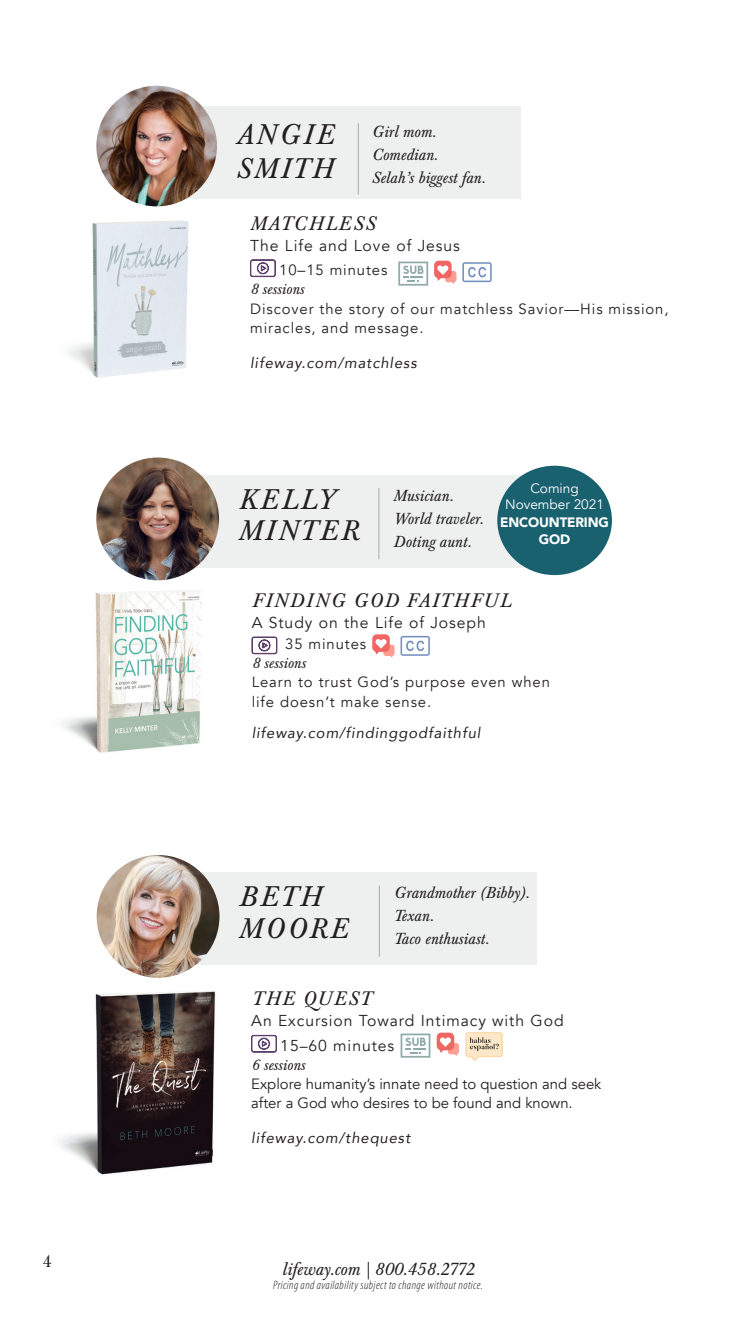
<style>
.page{position:relative;width:756px;height:1323px;background:#fff}
.page>*{position:absolute;margin:0;border:0;box-sizing:border-box;transform-origin:0 0}
.t1{font:italic 28px/31.5px "Baskerville BE";letter-spacing:.105em;color:#231f20}
.t2{font:italic 19.25px "Baskerville BE";letter-spacing:.105em;color:#231f20}
.t3{font:italic 17.5px "Baskerville BE";color:#231f20}
.t4{font:17.5px "Baskerville BE";color:#231f20}
.t5{font:italic 15.75px "Baskerville BE";color:#231f20}
.t6{font:15.75px "Avenir";letter-spacing:.06em;color:#231f20}
.product_description{font:14.88px/19.2px "Avenir";letter-spacing:.06em;color:#231f20}
.product_description-2{font:14.88px/19.2px "Avenir";color:#231f20}
.t7{font:italic 14.88px "Avenir";letter-spacing:.06em;color:#231f20}
.t8{font:italic 14.88px "Baskerville BE";color:#231f20}
.t9{font:13.65px "Avenir";color:#fff}
.t10{font:900 13.65px "Avenir";letter-spacing:-.01em;color:#fff}
.t11{font:italic 300 condensed 12.25px "Myriad Pro";letter-spacing:.03em;color:#231f20}
.s1{font-size:15.75px}
</style>
<div class="page">
<div style="left:183px;top:106px;width:337px;height:93px;background:#eeefef"></div>
<svg style="left:250px;top:259px;width:26px;height:18px"></svg>
<svg style="left:398px;top:262px;width:30px;height:24px"></svg>
<svg style="left:434px;top:261px;width:22px;height:23px"></svg>
<svg style="left:462px;top:262px;width:30px;height:20px"></svg>
<img style="left:96px;top:86px;width:121px;height:120px;border-radius:60px">
<img style="left:69px;top:199px;width:120px;height:179px">
<hr style="left:358px;top:123px;width:1px;height:72px;background:#a7aaac">
<div style="left:176px;top:475px;width:360px;height:93px;background:#eeefef"></div>
<svg style="left:251px;top:636px;width:26px;height:18px"></svg>
<svg style="left:372px;top:634px;width:23px;height:24px"></svg>
<svg style="left:401px;top:636px;width:29px;height:20px"></svg>
<img style="left:63px;top:590px;width:139px;height:163px">
<img style="left:96px;top:458px;width:123px;height:122px;border-radius:61px">
<hr style="left:378px;top:488px;width:1px;height:71px;background:#a7aaac">
<img style="left:60px;top:991px;width:205px;height:184px">
<svg style="left:251px;top:1035px;width:26px;height:18px"></svg>
<svg style="left:401px;top:1034px;width:29px;height:24px"></svg>
<svg style="left:437px;top:1033px;width:22px;height:23px"></svg>
<svg style="left:465px;top:1032px;width:38px;height:29px"></svg>
<div style="left:176px;top:872px;width:360px;height:93px;background:#eeefef"></div>
<img style="left:97px;top:855px;width:122px;height:123px;border-radius:61px">
<hr style="left:379px;top:885px;width:1px;height:72px;background:#a7aaac">
<div style="left:497px;top:466px;width:115px;height:109px;background:#1a6170;border-radius:50%"></div>
<p class="t4" style="left:43px;top:1251px;width:11px">4</p>
<p class="t1" style="left:235px;top:120px;width:99px">ANGIE</p>
<p class="t1" style="left:235px;top:154px;width:98px">SMITH</p>
<p class="t5" style="left:372px;top:123px;width:66px">Girl mom.</p>
<p class="t5" style="left:372px;top:146px;width:67px">Comedian.</p>
<p class="t5" style="left:372px;top:169px;width:115px">Selah’s biggest fan.</p>
<p class="t2" style="left:250px;top:212px;width:126px">MATCHLESS</p>
<p class="t6" style="left:250px;top:236px;width:211px">The Life and Love of Jesus</p>
<p class="product_description" style="left:279px;top:261px;width:110px">10<span class="s1">–</span>15 minutes</p>
<p class="t8" style="left:250px;top:281px;width:55px">8 sessions</p>
<p class="product_description" style="left:250px;top:299px;width:420px">Discover the story of our matchless Savior—His mission, miracles, and message.</p>
<p class="t7" style="left:250px;top:354px;width:168px">lifeway.com/matchless</p>
<p class="t1" style="left:238px;top:485px;width:122px">KELLY<br>MINTER</p>
<p class="t5" style="left:393px;top:487px;width:61px">Musician.</p>
<p class="t5" style="left:393px;top:510px;width:91px">World traveler.</p>
<p class="t5" style="left:393px;top:533px;width:79px">Doting aunt.</p>
<p class="t9" style="left:530px;top:480px;width:50px">Coming</p>
<p class="t9" style="left:505px;top:497px;width:100px">November 2021</p>
<p class="t10" style="left:500px;top:510px;width:110px">ENCOUNTERING</p>
<p class="t10" style="left:539px;top:528px;width:33px">GOD</p>
<p class="t2" style="left:252px;top:589px;width:261px">FINDING GOD FAITHFUL</p>
<p class="t6" style="left:252px;top:613px;width:236px">A Study on the Life of Joseph</p>
<p class="product_description" style="left:285px;top:634px;width:83px">35 minutes</p>
<p class="t8" style="left:252px;top:655px;width:55px">8 sessions</p>
<p class="product_description" style="left:252px;top:673px;width:300px">Learn to trust God’s purpose even when life doesn’t make sense.</p>
<p class="t7" style="left:252px;top:724px;width:230px">lifeway.com/findinggodfaithful</p>
<p class="t1" style="left:238px;top:882px;width:110px">BETH<br>MOORE</p>
<p class="t5" style="left:394px;top:884px;width:137px">Grandmother (Bibby).</p>
<p class="t5" style="left:394px;top:907px;width:41px">Texan.</p>
<p class="t5" style="left:394px;top:930px;width:97px">Taco enthusiast.</p>
<p class="t2" style="left:251px;top:988px;width:121px">THE QUEST</p>
<p class="t6" style="left:251px;top:1011px;width:314px">An Excursion Toward Intimacy with God</p>
<p class="t6" style="left:280px;top:1036px;width:116px">15–60 minutes</p>
<p class="t8" style="left:251px;top:1056px;width:55px">6 sessions</p>
<p class="product_description-2" style="left:251px;top:1075px;width:352px">Explore humanity’s innate need to question and seek after a God who desires to be found and known.</p>
<p class="t7" style="left:251px;top:1129px;width:161px">lifeway.com/thequest</p>
<p class="t3" style="left:282px;top:1259px;width:194px">lifeway.com | 800.458.2772</p>
<p class="t11" style="left:273px;top:1279px;width:211px">Pricing and availability subject to change without notice.</p>
</div>
